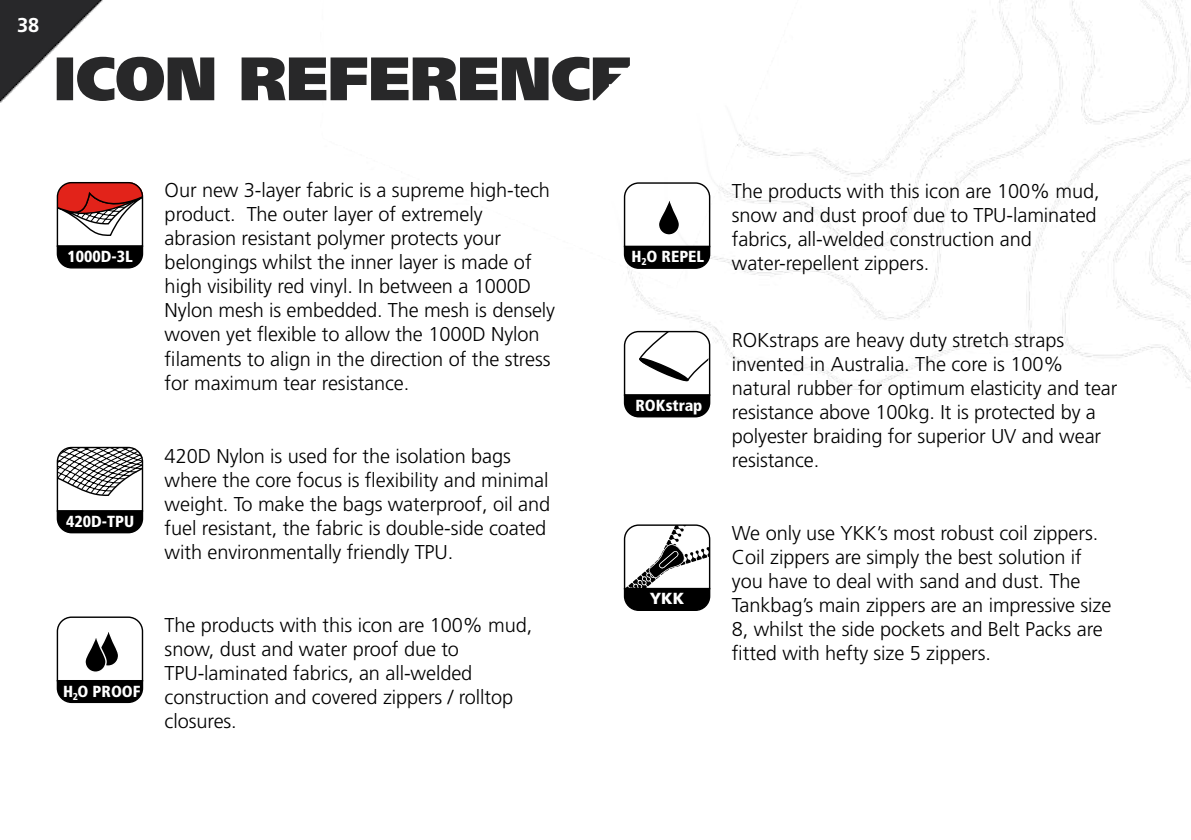
<style>
.page{position:relative;width:1191px;height:840px;background:#fff}
.page>*{position:absolute;margin:0;border:0;box-sizing:border-box;transform-origin:0 0}
.t1{font:300 20px/24px "Frutiger CE";letter-spacing:-.005em;color:#000}
.t2{font:700 20px "Frutiger CE";color:#fff}
.t3{font:900 condensed 16px "Frutiger";color:#fff}
.t4{font:900 16px "Frutiger";color:#fff}
</style>
<div class="page">
<img style="left:69px;top:0;width:1122px;height:704px">
<svg style="left:119px;top:57px;width:511px;height:44px"></svg>
<svg style="left:623px;top:523px;width:88px;height:88px"></svg>
<svg style="left:56px;top:181px;width:88px;height:88px"></svg>
<svg style="left:56px;top:446px;width:88px;height:87px"></svg>
<svg style="left:623px;top:181px;width:88px;height:88px"></svg>
<svg style="left:658px;top:198px;width:21px;height:37px"></svg>
<div style="left:657px;top:197px;width:23px;height:38px;border:1px solid #fff;border-radius:10px"></div>
<svg style="left:623px;top:330px;width:88px;height:88px"></svg>
<svg style="left:56px;top:615px;width:88px;height:88px"></svg>
<svg style="left:98px;top:628px;width:21px;height:37px"></svg>
<div style="left:97px;top:628px;width:22px;height:38px;border:1px solid #fff;border-radius:10px"></div>
<svg style="left:85px;top:634px;width:21px;height:37px"></svg>
<div style="left:84px;top:634px;width:23px;height:38px;border:1px solid #fff;border-radius:10px"></div>
<img style="left:0;top:0;width:119px;height:119px">
<p class="t2" style="left:17px;top:13px;width:24px">38</p>
<p class="t3" style="left:67px;top:246px;width:67px">1000D-3L</p>
<p class="t3" style="left:66px;top:511px;width:69px">420D-TPU</p>
<p class="t3" style="left:63px;top:681px;width:79px">H<sub>2</sub>O PROOF</p>
<p class="t1" style="left:165px;top:178px;width:392px">Our new 3-layer fabric is a supreme high-tech product. The outer layer of extremely abrasion resistant polymer protects your belongings whilst the inner layer is made of high visibility red vinyl. In between a 1000D Nylon mesh is embedded. The mesh is densely woven yet flexible to allow the 1000D Nylon filaments to align in the direction of the stress for maximum tear resistance.</p>
<p class="t1" style="left:165px;top:443px;width:387px">420D Nylon is used for the isolation bags where the core focus is flexibility and minimal weight. To make the bags waterproof, oil and fuel resistant, the fabric is double-side coated with environmentally friendly TPU.</p>
<p class="t1" style="left:165px;top:612px;width:369px">The products with this icon are 100% mud, snow, dust and water proof due to TPU-laminated fabrics, an all-welded construction and covered zippers / rolltop closures.</p>
<p class="t3" style="left:631px;top:247px;width:74px">H<sub>2</sub>O REPEL</p>
<p class="t3" style="left:635px;top:395px;width:68px">ROKstrap</p>
<p class="t4" style="left:650px;top:589px;width:36px">YKK</p>
<p class="t1" style="left:732px;top:179px;width:369px">The products with this icon are 100% mud, snow and dust proof due to TPU-laminated fabrics, all-welded construction and water-repellent zippers.</p>
<p class="t1" style="left:732px;top:327px;width:387px">ROKstraps are heavy duty stretch straps invented in Australia. The core is 100% natural rubber for optimum elasticity and tear resistance above 100kg. It is protected by a polyester braiding for superior UV and wear resistance.</p>
<p class="t1" style="left:732px;top:520px;width:381px">We only use YKK’s most robust coil zippers.<br>Coil zippers are simply the best solution if you have to deal with sand and dust. The Tankbag’s main zippers are an impressive size 8, whilst the side pockets and Belt Packs are fitted with hefty size 5 zippers.</p>
</div>
